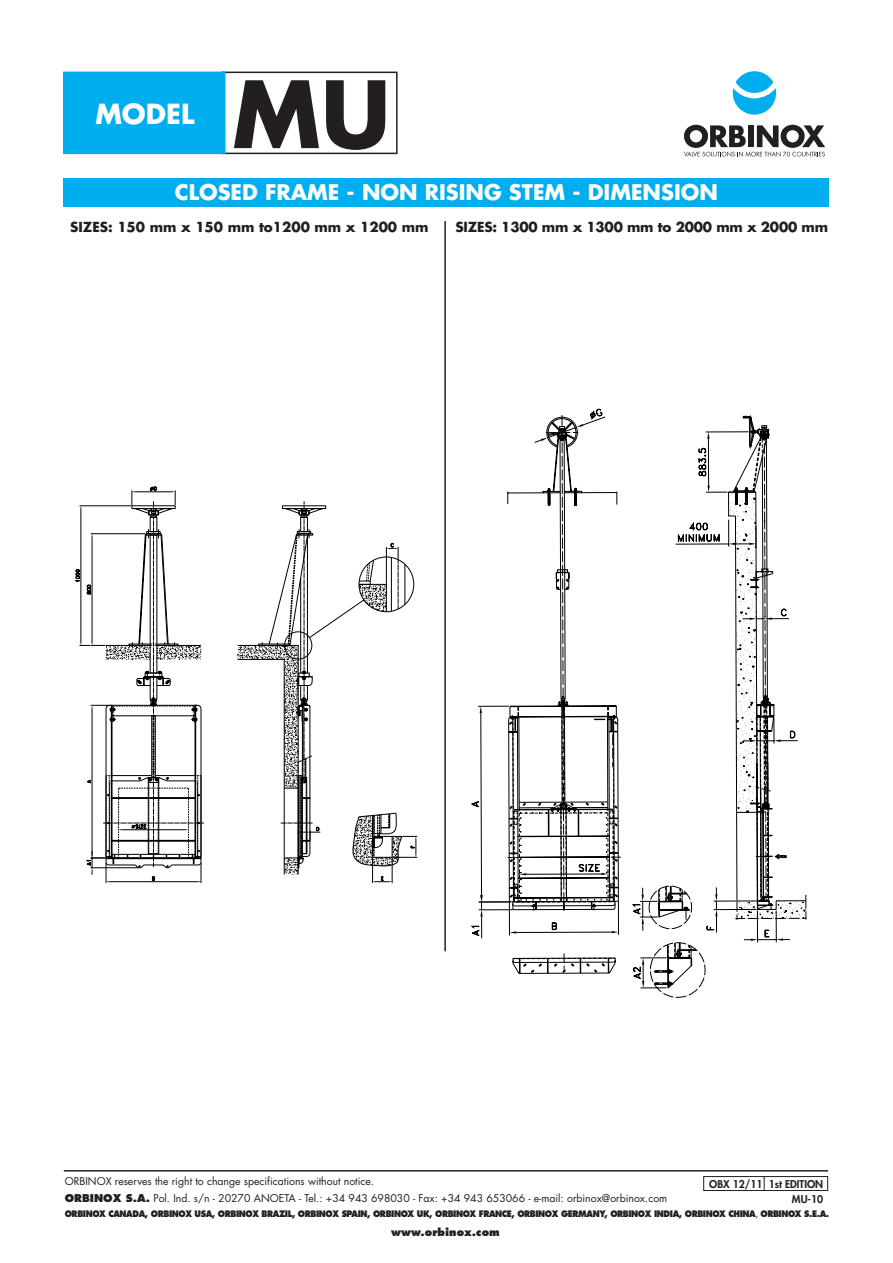
<style>
.page{position:relative;width:893px;height:1263px;background:#fff}
.page>*{position:absolute;margin:0;border:0;box-sizing:border-box;transform-origin:0 0}
.t1{font:700 90px "Futura";color:#231f20}
.t2{font:700 27px "Futura";color:#fff}
.t3{font:700 21px "Futura";color:#fff}
.t4{font:700 13.5px "Futura";letter-spacing:-.015em;color:#231f20}
.t5{font:10.5px/16.5px "Futura";color:#231f20}
.t6{font:800 10.5px/15px "Futura";color:#231f20;text-align:right}
.t7{font:800 10.5px "Futura";color:#231f20}
.t8{font:800 8.7px "Futura";letter-spacing:-.05em;color:#231f20;scale:.92 1}
.s1{font-weight:800}
.s2{font-weight:400}
</style>
<div class="page">
<div style="left:221px;top:72px;width:177px;height:82px;border:2px solid #231f20"></div>
<div style="left:65px;top:73px;width:159px;height:80px;background:#00aeef"></div>
<div style="left:63px;top:72px;width:162px;height:82px;border:2px solid #00aeef"></div>
<hr style="left:64px;top:1170px;width:764px;height:1px;background:#231f20">
<div style="left:703px;top:1176px;width:125px;height:15px;border:1px solid #231f20"></div>
<svg style="left:764px;top:1176px;width:1px;height:14px"></svg>
<div style="left:736px;top:71px;width:37px;height:22px;background:#00aeef;border-radius:50%"></div>
<svg style="left:733px;top:88px;width:43px;height:27px"></svg>
<svg style="left:684px;top:125px;width:141px;height:32px"></svg>
<div style="left:64px;top:179px;width:765px;height:28px;background:#00aeef"></div>
<svg style="left:75px;top:487px;width:342px;height:396px"></svg>
<hr style="left:444px;top:221px;width:2px;height:730px;background:#231f20">
<svg style="left:471px;top:409px;width:336px;height:588px"></svg>
<h2 class="t2" style="left:95px;top:101px;width:100px">MODEL</h2>
<h1 class="t1" style="left:232px;top:73px;width:160px">MU</h1>
<h3 class="t3" style="left:175px;top:183px;width:545px">CLOSED FRAME - NON RISING STEM - DIMENSION</h3>
<p class="t4" style="left:70px;top:221px;width:360px">SIZES: 150 mm x 150 mm to1200 mm x 1200 mm</p>
<p class="t4" style="left:455px;top:221px;width:374px">SIZES: 1300 mm x 1300 mm to 2000 mm x 2000 mm</p>
<p class="t5" style="left:65px;top:1174px;width:604px">ORBINOX reserves the right to change specifications without notice.<br><span class="s1">ORBINOX S.A.</span> Pol. Ind. s/n - 20270 ANOETA - Tel.: +34 943 698030 - Fax: +34 943 653066 - e-mail: orbinox@orbinox.com</p>
<p class="t6" style="left:709px;top:1177px;width:115px">OBX 12/11 1st EDITION<br>MU-10</p>
<p class="t8" style="left:65px;top:1210px;width:832px">ORBINOX CANADA, ORBINOX USA, ORBINOX BRAZIL, ORBINOX SPAIN, ORBINOX UK, ORBINOX FRANCE, ORBINOX GERMANY, ORBINOX INDIA, ORBINOX CHINA<span class="s2">,</span> ORBINOX S.E.A.</p>
<p class="t7" style="left:391px;top:1227px;width:110px">www.orbinox.com</p>
</div>
